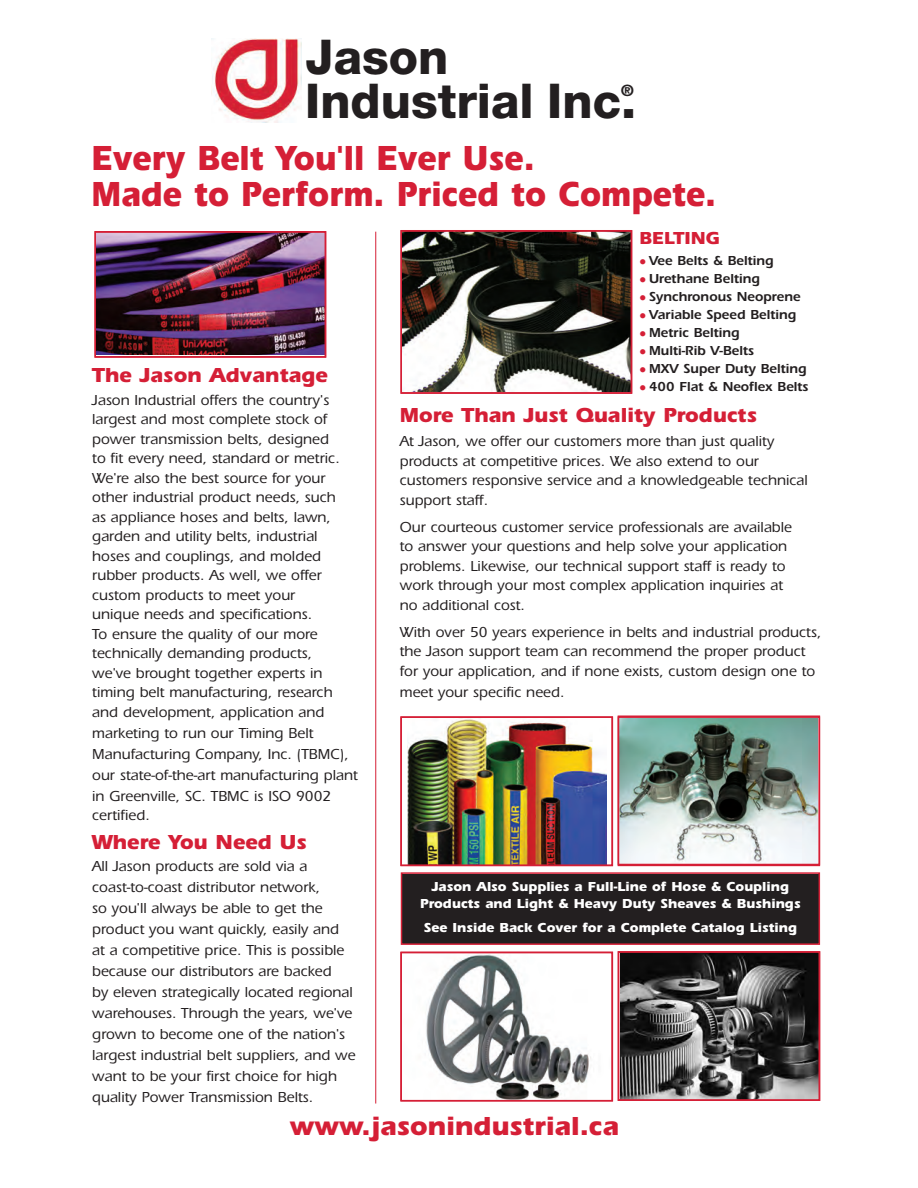
<style>
.page{position:relative;width:918px;height:1188px;background:#fff}
.page>*{position:absolute;margin:0;border:0;box-sizing:border-box;transform-origin:0 0}
.t1{font:800 48px/43.5px "Helvetica Neue";color:#231f20}
.t2{font:700 36px/36px "Itc Eras";color:#d51f36;scale:.9 1}
.t3{font:700 27px "Itc Eras";color:#d51f36}
.t4{font:700 21px "Itc Eras";color:#d51f36}
.t5{font:700 18px "Itc Eras";color:#d51f36}
.t6{font:800 15.75px "Helvetica Neue";color:#231f20}
.t7{font:500 15px/19.5px "Itc Eras";color:#231f20}
.t8{font:600 13.5px/18px "Itc Eras";color:#231f20}
.t9{font:700 13.5px/16.5px "Itc Eras";color:#fff;text-align:center}
</style>
<div class="page">
<hr style="left:375px;top:232px;width:1px;height:872px;background:#d51f36">
<img style="left:404px;top:233px;width:225px;height:158px">
<img style="left:212px;top:39px;width:90px;height:84px">
<img style="left:408px;top:719px;width:198px;height:144px">
<img style="left:621px;top:719px;width:196px;height:143px">
<img style="left:98px;top:234px;width:225px;height:121px">
<div style="left:402px;top:874px;width:417px;height:69px;background:#231f20"></div>
<div style="left:401px;top:872px;width:419px;height:73px;border:2px solid #d51f36"></div>
<img style="left:426px;top:955px;width:165px;height:143px">
<img style="left:621px;top:954px;width:196px;height:144px">
<div style="left:94px;top:231px;width:232px;height:127px;border:2px solid #d51f36"></div>
<div style="left:401px;top:230px;width:231px;height:164px;border:2px solid #d51f36"></div>
<div style="left:400px;top:952px;width:213px;height:149px;border:2px solid #d51f36"></div>
<div style="left:618px;top:951px;width:202px;height:150px;border:2px solid #d51f36"></div>
<div style="left:618px;top:716px;width:202px;height:149px;border:2px solid #d51f36"></div>
<div style="left:400px;top:716px;width:213px;height:150px;border:2px solid #d51f36"></div>
<h1 class="t1" style="left:305px;top:39px;width:333px">Jason<br>Industrial Inc.</h1>
<p class="t6" style="left:621px;top:85px;width:14px">®</p>
<h2 class="t2" style="left:92px;top:144px;width:696px">Every Belt You'll Ever Use.<br>Made to Perform. Priced to Compete.</h2>
<h3 class="t4" style="left:92px;top:368px;width:237px">The Jason Advantage</h3>
<p class="t7" style="left:92px;top:392px;width:249px">Jason Industrial offers the country's largest and most complete stock of power transmission belts, designed to fit every need, standard or metric.<br>We're also the best source for your other industrial product needs, such as appliance hoses and belts, lawn, garden and utility belts, industrial hoses and couplings, and molded rubber products. As well, we offer custom products to meet your unique needs and specifications.<br>To ensure the quality of our more technically demanding products, we've brought together experts in timing belt manufacturing, research and development, application and</p>
<p class="t7" style="left:92px;top:724px;width:267px;line-height:21px">marketing to run our Timing Belt Manufacturing Company, Inc. (TBMC), our state-of-the-art manufacturing plant in Greenville, SC. TBMC is ISO 9002</p>
<p class="t7" style="left:92px;top:807px;width:59px">certified.</p>
<h3 class="t4" style="left:92px;top:834px;width:216px">Where You Need Us</h3>
<p class="t7" style="left:92px;top:857px;width:265px;line-height:21px">All Jason products are sold via a coast-to-coast distributor network,<br>so you'll always be able to get the product you want quickly, easily and at a competitive price. This is possible because our distributors are backed<br>by eleven strategically located regional warehouses. Through the years, we've grown to become one of the nation's largest industrial belt suppliers, and we want to be your first choice for high quality Power Transmission Belts.</p>
<p class="t5" style="left:639px;top:232px;width:82px">BELTING</p>
<p class="t8" style="left:649px;top:253px;width:161px">Vee Belts &amp; Belting<br>Urethane Belting<br>Synchronous Neoprene<br>Variable Speed Belting<br>Metric Belting<br>Multi-Rib V-Belts<br>MXV Super Duty Belting<br>400 Flat &amp; Neoflex Belts</p>
<h3 class="t4" style="left:400px;top:408px;width:359px">More Than Just Quality Products</h3>
<p class="t7" style="left:400px;top:433px;width:410px">At Jason, we offer our customers more than just quality products at competitive prices. We also extend to our customers responsive service and a knowledgeable technical support staff.</p>
<p class="t7" style="left:400px;top:519px;width:394px">Our courteous customer service professionals are available to answer your questions and help solve your application problems. Likewise, our technical support staff is ready to work through your most complex application inquiries at no additional cost.</p>
<p class="t7" style="left:400px;top:624px;width:423px">With over 50 years experience in belts and industrial products, the Jason support team can recommend the proper product for your application, and if none exists, custom design one to</p>
<p class="t7" style="left:400px;top:684px;width:166px">meet your specific need.</p>
<p class="t9" style="left:420px;top:880px;width:382px">Jason Also Supplies a Full-Line of Hose &amp; Coupling<br>Products and Light &amp; Heavy Duty Sheaves &amp; Bushings</p>
<p class="t9" style="left:424px;top:921px;width:375px">See Inside Back Cover for a Complete Catalog Listing</p>
<h3 class="t3" style="left:290px;top:1116px;width:331px">www.jasonindustrial.ca</h3>
</div>
